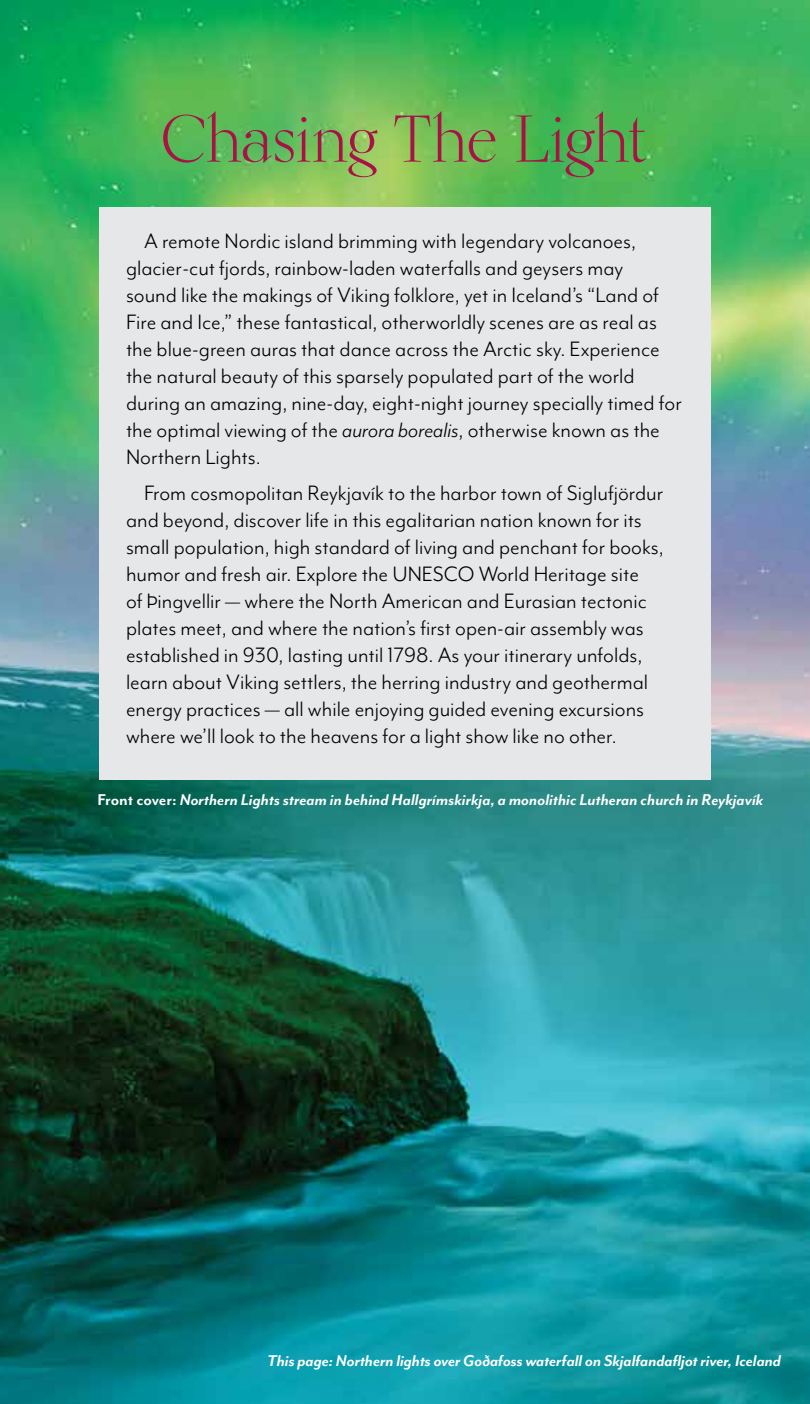
<style>
.page{position:relative;width:810px;height:1404px;background:#fff}
.page>*{position:absolute;margin:0;border:0;box-sizing:border-box;transform-origin:0 0}
.t1{font:66px "Kumlien Pro";letter-spacing:-.03em;color:#a81246}
.t2{font:24px/27px "Mr Eaves Mod OT";color:#000}
.t3{font:italic 700 18px "Mr Eaves Mod OT";color:#fff}
.s1{font-style:italic}
.s2{font-style:normal}
</style>
<div class="page">
<img style="left:0;top:0;width:810px;height:1404px">
<div style="left:99px;top:207px;width:612px;height:572px;background:#e6e7e8"></div>
<h1 class="t1" style="left:160px;top:99px;width:489px">Chasing The Light</h1>
<p class="t2" style="left:126px;top:228px;width:557px;text-indent:18px">A remote Nordic island brimming with legendary volcanoes, glacier-cut fjords, rainbow-laden waterfalls and geysers may<br>sound like the makings of Viking folklore, yet in Iceland’s “Land of Fire and Ice,” these fantastical, otherworldly scenes are as real as the blue-green auras that dance across the Arctic sky. Experience the natural beauty of this sparsely populated part of the world during an amazing, nine-day, eight-night journey specially timed for the optimal viewing of the <span class="s1">aurora borealis</span>, otherwise known as the Northern Lights.</p>
<p class="t2" style="left:126px;top:480px;width:539px;text-indent:18px">From cosmopolitan Reykjavík to the harbor town of Siglufjördur and beyond, discover life in this egalitarian nation known for its small population, high standard of living and penchant for books, humor and fresh air. Explore the UNESCO World Heritage site<br>of Þingvellir — where the North American and Eurasian tectonic plates meet, and where the nation’s first open-air assembly was established in 930, lasting until 1798. As your itinerary unfolds, learn about Viking settlers, the herring industry and geothermal energy practices — all while enjoying guided evening excursions where we’ll look to the heavens for a light show like no other.</p>
<p class="t3" style="left:98px;top:790px;width:667px"><span class="s2">Front cover:</span> Northern Lights stream in behind Hallgrímskirkja, a monolithic Lutheran church in Reykjavík</p>
<p class="t3" style="left:268px;top:1351px;width:515px">This page: Northern lights over Goðafoss waterfall on Skjalfandafljot river, Iceland</p>
</div>
